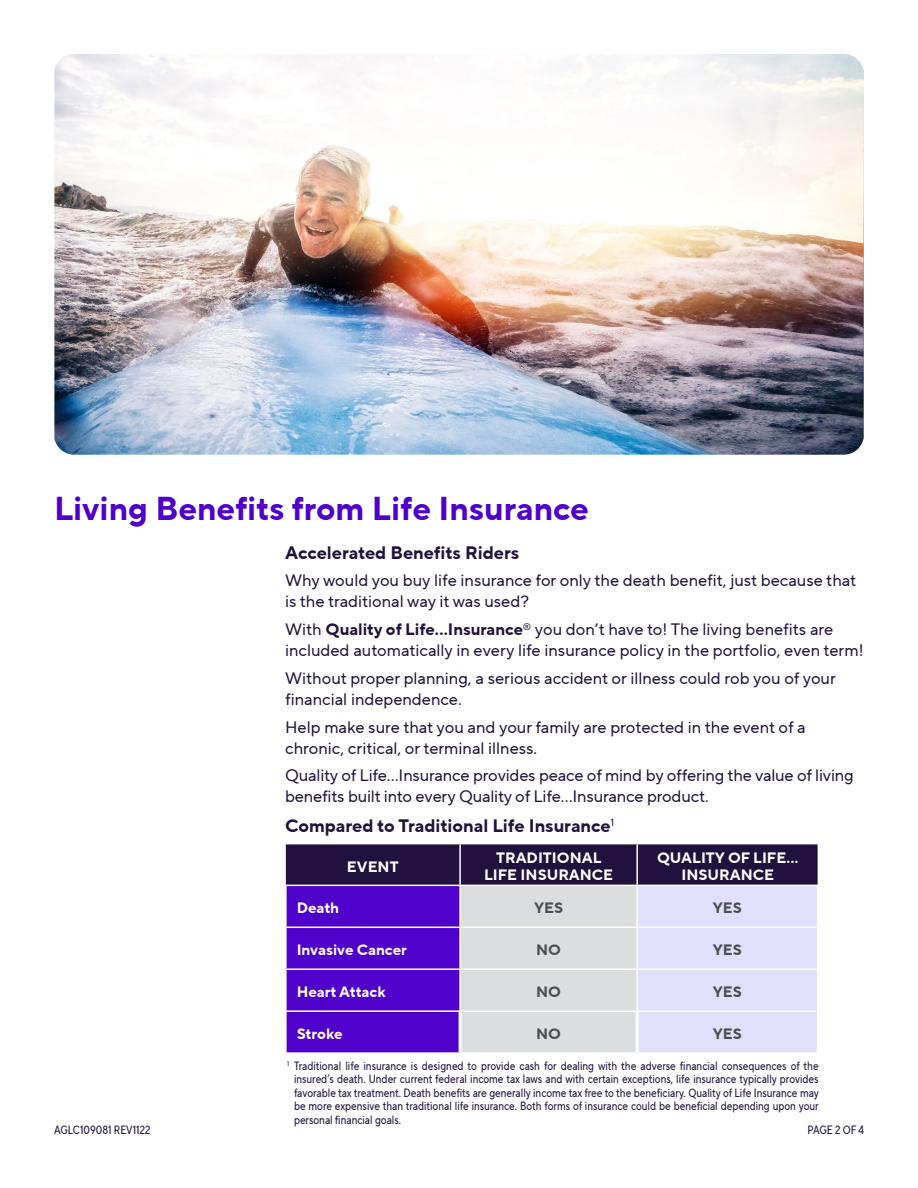
<style>
.page{position:relative;width:918px;height:1188px;background:#fff}
.page>*{position:absolute;margin:0;border:0;box-sizing:border-box;transform-origin:0 0}
.t1{font:700 33px "TT Norms Pro";color:#4f00ca}
.t2{font:700 18px "TT Norms Pro";color:#20113e}
.t3{font:16.5px/21px "TT Norms Pro";color:#20113e}
.t4{font:700 15px/16.5px "TT Norms Pro";color:#fff;text-align:center}
.t5{font:700 15px "TT Norms Pro";color:#4d4d4f}
.t6{font:12px/13.5px "TT Norms Pro Cond";color:#20113e;text-align:justify}
.s1{font-weight:700}
</style>
<div class="page">
<img style="left:54px;top:54px;width:810px;height:401px">
<svg style="left:286px;top:844px;width:532px;height:208px;background:#937bc0"></svg>
<hr style="left:285px;top:1012px;width:2px;height:40px;background:#fff">
<hr style="left:817px;top:1012px;width:1px;height:40px;background:#fff">
<hr style="left:459px;top:1012px;width:3px;height:40px;background:#fff">
<hr style="left:636px;top:1012px;width:3px;height:40px;background:#fff">
<hr style="left:459px;top:844px;width:2px;height:41px;background:#fff">
<hr style="left:636px;top:844px;width:2px;height:41px;background:#fff">
<hr style="left:285px;top:885px;width:175px;height:1px;background:#fff">
<hr style="left:285px;top:886px;width:2px;height:41px;background:#fff">
<hr style="left:460px;top:885px;width:177px;height:1px;background:#fff">
<hr style="left:459px;top:886px;width:2px;height:41px;background:#fff">
<hr style="left:637px;top:885px;width:181px;height:1px;background:#fff">
<hr style="left:636px;top:886px;width:2px;height:41px;background:#fff">
<hr style="left:817px;top:886px;width:1px;height:41px;background:#fff">
<hr style="left:285px;top:927px;width:175px;height:1px;background:#fff">
<hr style="left:285px;top:928px;width:2px;height:40px;background:#fff">
<hr style="left:460px;top:927px;width:177px;height:1px;background:#fff">
<hr style="left:459px;top:928px;width:2px;height:40px;background:#fff">
<hr style="left:637px;top:927px;width:181px;height:1px;background:#fff">
<hr style="left:636px;top:928px;width:2px;height:40px;background:#fff">
<hr style="left:817px;top:928px;width:1px;height:40px;background:#fff">
<hr style="left:285px;top:968px;width:175px;height:2px;background:#fff">
<hr style="left:285px;top:970px;width:2px;height:40px;background:#fff">
<hr style="left:460px;top:968px;width:177px;height:2px;background:#fff">
<hr style="left:459px;top:970px;width:2px;height:40px;background:#fff">
<hr style="left:637px;top:968px;width:181px;height:2px;background:#fff">
<hr style="left:636px;top:970px;width:2px;height:40px;background:#fff">
<hr style="left:817px;top:970px;width:1px;height:40px;background:#fff">
<hr style="left:285px;top:1010px;width:175px;height:2px;background:#fff">
<hr style="left:460px;top:1010px;width:177px;height:2px;background:#fff">
<hr style="left:637px;top:1010px;width:181px;height:2px;background:#fff">
<h2 class="t1" style="left:54px;top:484px;width:536px">Living Benefits from Life Insurance</h2>
<h3 class="t2" style="left:285px;top:539px;width:236px">Accelerated Benefits Riders</h3>
<p class="t3" style="left:285px;top:570px;width:573px">Why would you buy life insurance for only the death benefit, just because that is the traditional way it was used?</p>
<p class="t3" style="left:285px;top:619px;width:580px">With <span class="s1">Quality of Life…Insurance</span><sup>®</sup> you don’t have to! The living benefits are included automatically in every life insurance policy in the portfolio, even term!</p>
<p class="t3" style="left:285px;top:668px;width:552px">Without proper planning, a serious accident or illness could rob you of your financial independence.</p>
<p class="t3" style="left:285px;top:716px;width:522px">Help make sure that you and your family are protected in the event of a chronic, critical, or terminal illness.</p>
<p class="t3" style="left:285px;top:765px;width:570px">Quality of Life…Insurance provides peace of mind by offering the value of living benefits built into every Quality of Life…Insurance product.</p>
<h3 class="t2" style="left:285px;top:812px;width:331px">Compared to Traditional Life Insurance<sup>1</sup></h3>
<p class="t4" style="left:347px;top:858px;width:53px">EVENT</p>
<p class="t4" style="left:484px;top:850px;width:131px">TRADITIONAL<br>LIFE INSURANCE</p>
<p class="t4" style="left:657px;top:850px;width:143px">QUALITY OF LIFE…<br>INSURANCE</p>
<p class="t4" style="left:297px;top:900px;width:44px">Death</p>
<p class="t5" style="left:534px;top:897px;width:31px">YES</p>
<p class="t5" style="left:713px;top:897px;width:31px">YES</p>
<p class="t4" style="left:297px;top:942px;width:112px">Invasive Cancer</p>
<p class="t5" style="left:536px;top:939px;width:26px">NO</p>
<p class="t5" style="left:713px;top:939px;width:31px">YES</p>
<p class="t4" style="left:297px;top:984px;width:91px">Heart Attack</p>
<p class="t5" style="left:536px;top:981px;width:26px">NO</p>
<p class="t5" style="left:713px;top:981px;width:31px">YES</p>
<p class="t4" style="left:297px;top:1026px;width:47px">Stroke</p>
<p class="t5" style="left:536px;top:1023px;width:26px">NO</p>
<p class="t5" style="left:713px;top:1023px;width:31px">YES</p>
<h3 class="t6" style="left:294px;top:1059px;width:526px;text-indent:-7px"><sup>1</sup> Traditional life insurance is designed to provide cash for dealing with the adverse financial consequences of the insured’s death. Under current federal income tax laws and with certain exceptions, life insurance typically provides favorable tax treatment. Death benefits are generally income tax free to the beneficiary. Quality of Life Insurance may be more expensive than traditional life insurance. Both forms of insurance could be beneficial depending upon your personal financial goals.</h3>
<p class="t6" style="left:54px;top:1124px;width:98px">AGLC109081 REV1122</p>
<p class="t6" style="left:807px;top:1124px;width:58px">PAGE 2 OF 4</p>
</div>
